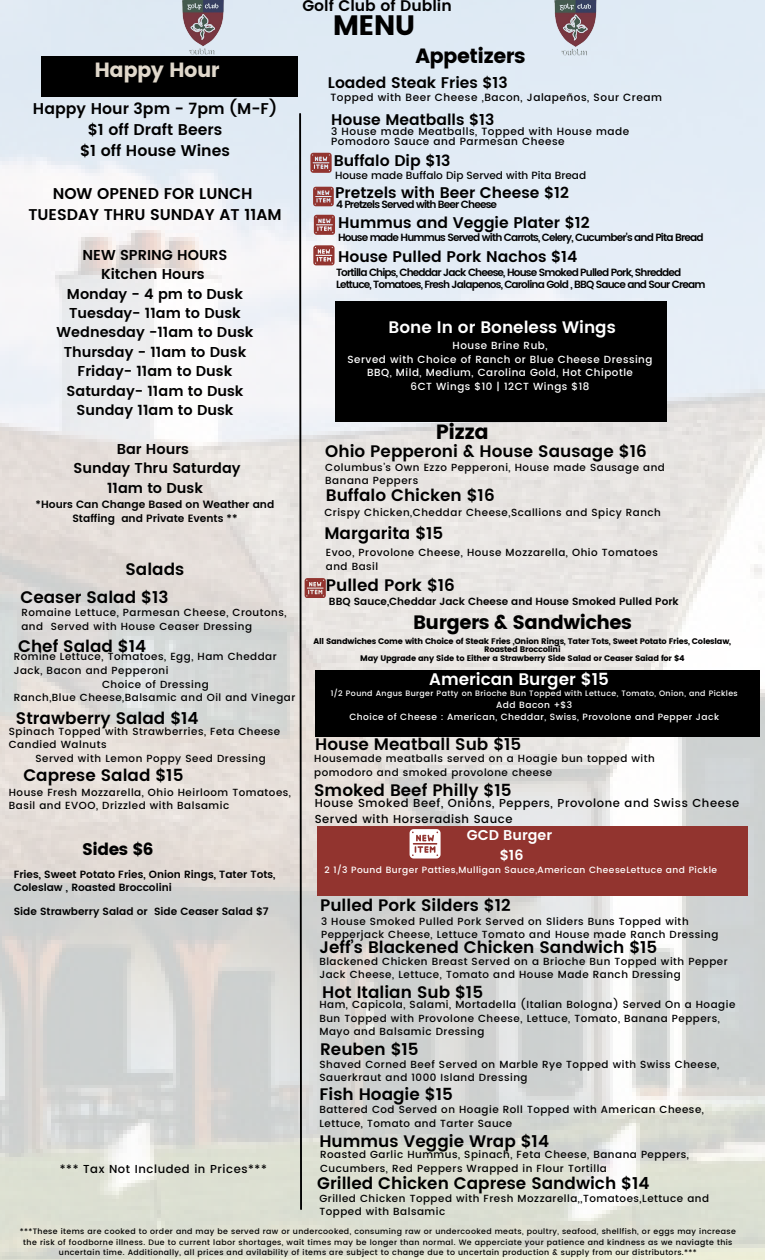
<style>
.page{position:relative;width:765px;height:1260px;background:#fff}
.page>*{position:absolute;margin:0;border:0;box-sizing:border-box;transform-origin:0 0}
.t1{font:28px "Poppins";color:#000}
.t2{font:20.5px "Poppins";letter-spacing:-.03em;color:#000}
.t3{font:20.5px "Poppins";letter-spacing:-.03em;color:#e0d8cb}
.t4{font:19.38px "Poppins";letter-spacing:-.03em;color:#000}
.t5{font:600 16.75px "Poppins";color:#000}
.t6{font:600 16.75px "Poppins";color:#fff}
.t7{font:16.75px "Poppins";letter-spacing:-.03em;color:#000}
.t8{font:600 15.62px/21.2px "Poppins";color:#000;text-align:center}
.t9{font:600 15.5px "Poppins";color:#000}
.t10{font:600 14.38px/19.4px "Poppins";color:#000;text-align:center}
.t11{font:600 14.25px/19.8px "Poppins";color:#fff;text-align:center}
.t12{font:500 11.62px/15.4px "Poppins";letter-spacing:.05em;color:#000}
.t13{font:500 11.5px "Poppins";letter-spacing:.05em;color:#000}
.t14{font:600 10.62px/14.1px "Poppins";color:#000;text-align:center}
.t15{font:600 10.5px/12.2px "Poppins";letter-spacing:-.08em;color:#000}
.t16{font:500 10.5px/9.6px "Poppins";letter-spacing:.05em;color:#000}
.t17{font:600 10.5px/12.2px "Poppins";color:#000}
.t18{font:500 10.5px "Poppins";color:#000}
.t19{font:500 10.38px/13.8px "Poppins";letter-spacing:.05em;color:#000}
.t20{font:500 10.38px "Poppins";letter-spacing:.05em;color:#fff}
.t21{font:600 10.38px "Poppins";color:#000}
.t22{font:500 9.12px "Poppins";letter-spacing:.05em;color:#fff}
.t23{font:500 9px "Poppins";letter-spacing:.05em;color:#fff}
.t24{font:8.12px/8.8px "Poppins";letter-spacing:-.03em;color:#000;text-align:center}
.t25{font:500 7.88px/10.4px "Poppins";letter-spacing:.05em;color:#000;text-align:center}
.t26{font:500 7.88px "Poppins";letter-spacing:.05em;color:#fff}
</style>
<div class="page">
<img style="left:0;top:0;width:765px;height:1260px">
<div style="left:336px;top:301px;width:331px;height:121px;background:#000"></div>
<img style="left:137px;top:0;width:131px;height:56px">
<div style="left:41px;top:56px;width:257px;height:41px;background:#000"></div>
<div style="left:315px;top:670px;width:445px;height:66px;background:#000"></div>
<div style="left:317px;top:826px;width:431px;height:69px;background:#92342f"></div>
<svg style="left:410px;top:829px;width:30px;height:29px"></svg>
<svg style="left:298px;top:112px;width:37px;height:1099px"></svg>
<img style="left:510px;top:0;width:131px;height:93px">
<p class="t9" style="left:302px;top:-3px;width:151px">Golf Club of Dublin</p>
<p class="t3" style="left:94px;top:58px;width:127px">Happy Hour</p>
<h1 class="t8" style="left:33px;top:98px;width:246px">Happy Hour 3pm - 7pm (M-F) $1 off Draft Beers<br>$1 off House Wines</h1>
<h2 class="t8" style="left:28px;top:183px;width:255px">NOW OPENED FOR LUNCH<br>TUESDAY THRU SUNDAY AT 11AM</h2>
<h2 class="t10" style="left:57px;top:245px;width:198px">NEW SPRING HOURS<br>Kitchen Hours<br>Monday - 4 pm to Dusk<br>Tuesday- 11am to Dusk<br>Wednesday -11am to Dusk<br>Thursday - 11am to Dusk<br>Friday- 11am to Dusk<br>Saturday- 11am to Dusk<br>Sunday 11am to Dusk</h2>
<h4 class="t10" style="left:74px;top:439px;width:168px">Bar Hours<br>Sunday Thru Saturday<br>11am to Dusk</h4>
<h4 class="t14" style="left:36px;top:497px;width:240px">*Hours Can Change Based on Weather and<br>Staffing and Private Events **</h4>
<p class="t5" style="left:126px;top:559px;width:60px">Salads</p>
<h4 class="t5" style="left:21px;top:587px;width:149px">Ceaser Salad $13</h4>
<p class="t5" style="left:18px;top:636px;width:130px">Chef Salad $14</p>
<h4 class="t19" style="left:14px;top:650px;width:265px">Romine Lettuce, Tomatoes, Egg, Ham Cheddar<br>Jack, Bacon and Pepperoni</h4>
<p class="t19" style="left:102px;top:677px;width:108px">Choice of Dressing</p>
<h4 class="t19" style="left:14px;top:691px;width:283px">Ranch,Blue Cheese,Balsamic and Oil and Vinegar</h4>
<p class="t5" style="left:16px;top:708px;width:184px">Strawberry Salad $14</p>
<h4 class="t19" style="left:9px;top:724px;width:273px">Spinach Topped with Strawberries, Feta Cheese<br>Candied Walnuts</h4>
<p class="t19" style="left:35px;top:752px;width:232px">Served with Lemon Poppy Seed Dressing</p>
<h4 class="t5" style="left:23px;top:765px;width:162px">Caprese Salad $15</h4>
<p class="t19" style="left:9px;top:785px;width:284px">House Fresh Mozzarella, Ohio Heirloom Tomatoes,<br>Basil and EVOO, Drizzled with Balsamic</p>
<h4 class="t19" style="left:21px;top:606px;width:267px">Romaine Lettuce, Parmesan Cheese, Croutons, and Served with House Ceaser Dressing</h4>
<p class="t7" style="left:82px;top:839px;width:73px">Sides $6</p>
<h4 class="t17" style="left:14px;top:869px;width:263px">Fries, Sweet Potato Fries, Onion Rings, Tater Tots,<br>Coleslaw , Roasted Broccolini</h4>
<h4 class="t17" style="left:14px;top:905px;width:257px">Side Strawberry Salad or Side Ceaser Salad $7</h4>
<p class="t13" style="left:60px;top:1162px;width:208px">*** Tax Not Included in Prices***</p>
<p class="t1" style="left:333px;top:9px;width:84px">MENU</p>
<h4 class="t2" style="left:415px;top:44px;width:111px">Appetizers</h4>
<h6 class="t9" style="left:328px;top:74px;width:181px">Loaded Steak Fries $13</h6>
<h4 class="t16" style="left:330px;top:93px;width:333px">Topped with Beer Cheese ,Bacon, Jalapeños, Sour Cream</h4>
<p class="t9" style="left:331px;top:110px;width:165px">House Meatballs $13</p>
<h6 class="t16" style="left:331px;top:127px;width:300px">3 House made Meatballs, Topped with House made<br>Pomodoro Sauce and Parmesan Cheese</h6>
<p class="t9" style="left:334px;top:152px;width:118px">Buffalo Dip $13</p>
<p class="t18" style="left:335px;top:170px;width:253px">House made Buffalo Dip Served with Pita Bread</p>
<h4 class="t9" style="left:335px;top:184px;width:235px">Pretzels with Beer Cheese $12</h4>
<p class="t15" style="left:336px;top:198px;width:163px">4 Pretzels Served with Beer Cheese</p>
<p class="t9" style="left:338px;top:213px;width:253px">Hummus and Veggie Plater $12</p>
<h4 class="t15" style="left:338px;top:231px;width:367px">House made Hummus Served with Carrots, Celery, Cucumber's and Pita Bread</h4>
<p class="t9" style="left:338px;top:248px;width:241px">House Pulled Pork Nachos $14</p>
<p class="t15" style="left:336px;top:266px;width:371px">Tortilla Chips, Cheddar Jack Cheese, House Smoked Pulled Pork, Shredded<br>Lettuce, Tomatoes, Fresh Jalapenos, Carolina Gold , BBQ Sauce and Sour Cream</p>
<p class="t6" style="left:389px;top:317px;width:229px">Bone In or Boneless Wings</p>
<h6 class="t20" style="left:453px;top:339px;width:96px">House Brine Rub,</h6>
<h4 class="t20" style="left:348px;top:353px;width:306px">Served with Choice of Ranch or Blue Cheese Dressing</h4>
<p class="t20" style="left:367px;top:367px;width:267px">BBQ, Mild, Medium, Carolina Gold, Hot Chipotle</p>
<h6 class="t20" style="left:411px;top:380px;width:180px">6CT Wings $10 | 12CT Wings $18</h6>
<p class="t2" style="left:436px;top:420px;width:54px">Pizza</p>
<h4 class="t5" style="left:325px;top:442px;width:323px">Ohio Pepperoni &amp; House Sausage $16</h4>
<h3 class="t5" style="left:326px;top:486px;width:170px">Buffalo Chicken $16</h3>
<h5 class="t19" style="left:325px;top:460px;width:341px">Columbus’s Own Ezzo Pepperoni, House made Sausage and<br>Banana Peppers</h5>
<h4 class="t19" style="left:324px;top:505px;width:338px">Crispy Chicken,Cheddar Cheese,Scallions and Spicy Ranch</h4>
<h6 class="t5" style="left:324px;top:524px;width:120px">Margarita $15</h6>
<h6 class="t19" style="left:326px;top:546px;width:334px">Evoo, Provolone Cheese, House Mozzarella, Ohio Tomatoes and Basil</h6>
<p class="t5" style="left:326px;top:575px;width:131px">Pulled Pork $16</p>
<p class="t21" style="left:329px;top:595px;width:351px">BBQ Sauce,Cheddar Jack Cheese and House Smoked Pulled Pork</p>
<h4 class="t4" style="left:413px;top:611px;width:220px">Burgers &amp; Sandwiches</h4>
<h6 class="t24" style="left:314px;top:636px;width:419px">All Sandwiches Come with Choice of Steak Fries ,Onion Rings, Tater Tots, Sweet Potato Fries, Coleslaw,<br>Roasted Broccolini</h6>
<h4 class="t24" style="left:360px;top:654px;width:326px">May Upgrade any Side to Either a Strawberry Side Salad or Ceaser Saiad for $4</h4>
<p class="t6" style="left:429px;top:669px;width:181px">American Burger $15</p>
<p class="t26" style="left:331px;top:688px;width:409px">1/2 Pound Angus Burger Patty on Brioche Bun Topped with Lettuce, Tomato, Onion, and Pickles</p>
<p class="t23" style="left:496px;top:700px;width:78px">Add Bacon +$3</p>
<p class="t23" style="left:349px;top:712px;width:371px">Choice of Cheese : American, Cheddar, Swiss, Provolone and Pepper Jack</p>
<h2 class="t5" style="left:315px;top:735px;width:208px">House Meatball Sub $15</h2>
<h4 class="t19" style="left:314px;top:752px;width:342px">Housemade meatballs served on a Hoagie bun topped with pomodoro and smoked provolone cheese</h4>
<p class="t5" style="left:314px;top:780px;width:199px">Smoked Beef Philly $15</p>
<h4 class="t12" style="left:315px;top:795px;width:426px">House Smoked Beef, Onions, Peppers, Provolone and Swiss Cheese<br>Served with Horseradish Sauce</h4>
<p class="t11" style="left:467px;top:825px;width:87px">GCD Burger $16</p>
<h4 class="t22" style="left:325px;top:864px;width:394px">2 1/3 Pound Burger Patties,Mulligan Sauce,American CheeseLettuce and Pickle</h4>
<h4 class="t5" style="left:320px;top:895px;width:192px">Pulled Pork Silders $12</h4>
<p class="t19" style="left:321px;top:914px;width:399px">3 House Smoked Pulled Pork Served on Sliders Buns Topped with<br>Pepperjack Cheese, Lettuce Tomato and House made Ranch Dressing</p>
<p class="t5" style="left:319px;top:938px;width:339px">Jeff’s Blackened Chicken Sandwich $15</p>
<h4 class="t19" style="left:319px;top:954px;width:410px">Blackened Chicken Breast Served on a Brioche Bun Topped with Pepper<br>Jack Cheese, Lettuce, Tomato and House Made Ranch Dressing</h4>
<p class="t5" style="left:322px;top:983px;width:162px">Hot Italian Sub $15</p>
<h4 class="t19" style="left:319px;top:997px;width:417px">Ham, Capicola, Salami, Mortadella (Italian Bologna) Served On a Hoagie<br>Bun Topped with Provolone Cheese, Lettuce, Tomato, Banana Peppers,<br>Mayo and Balsamic Dressing</h4>
<h4 class="t5" style="left:320px;top:1040px;width:100px">Reuben $15</h4>
<p class="t19" style="left:319px;top:1057px;width:401px">Shaved Corned Beef Served on Marble Rye Topped with Swiss Cheese,<br>Sauerkraut and 1000 Island Dressing</p>
<h6 class="t5" style="left:319px;top:1084px;width:135px">Fish Hoagie $15</h6>
<h5 class="t19" style="left:319px;top:1103px;width:386px">Battered Cod Served on Hoagie Roll Topped with American Cheese,<br>Lettuce, Tomato and Tarter Sauce</h5>
<p class="t5" style="left:319px;top:1131px;width:231px">Hummus Veggie Wrap $14</p>
<p class="t19" style="left:320px;top:1148px;width:370px">Roasted Garlic Hummus, Spinach, Feta Cheese, Banana Peppers,<br>Cucumbers, Red Peppers Wrapped in Flour Tortilla</p>
<h4 class="t5" style="left:317px;top:1173px;width:334px">Grilled Chicken Caprese Sandwich $14</h4>
<h6 class="t19" style="left:319px;top:1191px;width:391px">Grilled Chicken Topped with Fresh Mozzarella,,Tomatoes,Lettuce and<br>Topped with Balsamic</h6>
<h4 class="t25" style="left:20px;top:1226px;width:718px">***These items are cooked to order and may be served raw or undercooked, consuming raw or undercooked meats, poultry, seafood, shellfish, or eggs may increase the risk of foodborne illness. Due to current labor shortages, wait times may be longer than normal. We apperciate your patience and kindness as we naviagte this uncertain time. Additionally, all prices and avilability of items are subject to change due to uncertain production &amp; supply from our distributors.***</h4>
</div>
